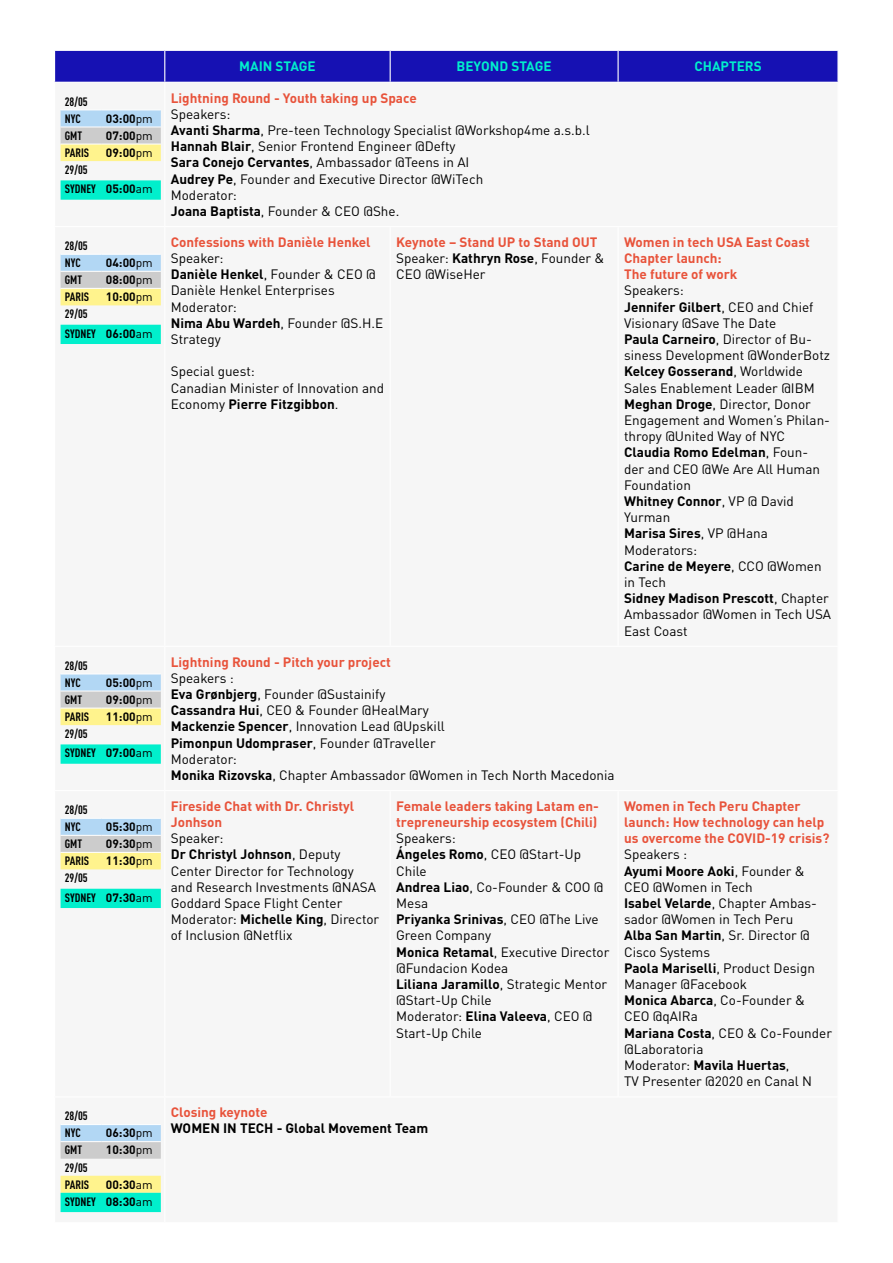
<style>
.page{position:relative;width:893px;height:1263px;background:#fff}
.page>*{position:absolute;margin:0;border:0;box-sizing:border-box;transform-origin:0 0}
.t1{font:13.5px/16.2px "DIN Pro";color:#000}
.t2{font:700 13.5px/16.2px "DIN Pro";color:#e8533b}
.t3{font:700 13.5px "DIN Pro";color:#000}
.t4{font:700 13.5px "DIN Pro";color:#01efcc}
.t5{font:700 condensed 12px/17.1px "DIN Pro";color:#000}
.t6{font:700 12px/17.1px "DIN Pro";color:#000;text-align:right}
.s1{font-weight:400}
.s2{font-stretch:normal}
.s3{font-weight:400;font-stretch:normal}
.s4{font-stretch:condensed}
.s5{font-weight:700}
.s6{font-weight:700;color:#e8533b}
</style>
<div class="page">
<div style="left:55px;top:51px;width:782px;height:31px;background:#1611b3"></div>
<hr style="left:164px;top:51px;width:1px;height:31px;background:#fff">
<hr style="left:390px;top:51px;width:1px;height:31px;background:#fff">
<hr style="left:617px;top:51px;width:2px;height:31px;background:#fff">
<svg style="left:61px;top:111px;width:100px;height:50px"></svg>
<svg style="left:61px;top:180px;width:100px;height:20px"></svg>
<hr style="left:61px;top:127px;width:41px;height:1px;background:#fff">
<hr style="left:102px;top:127px;width:59px;height:1px;background:#fff">
<hr style="left:61px;top:144px;width:41px;height:1px;background:#fff">
<hr style="left:102px;top:144px;width:59px;height:1px;background:#fff">
<svg style="left:61px;top:255px;width:100px;height:50px"></svg>
<div style="left:61px;top:325px;width:100px;height:19px;background:#01efcc"></div>
<hr style="left:61px;top:271px;width:41px;height:1px;background:#fff">
<hr style="left:102px;top:271px;width:59px;height:1px;background:#fff">
<hr style="left:61px;top:288px;width:41px;height:1px;background:#fff">
<hr style="left:102px;top:288px;width:59px;height:1px;background:#fff">
<svg style="left:61px;top:675px;width:100px;height:50px"></svg>
<svg style="left:61px;top:744px;width:100px;height:20px"></svg>
<hr style="left:61px;top:691px;width:41px;height:1px;background:#fff">
<hr style="left:102px;top:691px;width:59px;height:1px;background:#fff">
<hr style="left:61px;top:708px;width:41px;height:1px;background:#fff">
<hr style="left:102px;top:708px;width:59px;height:1px;background:#fff">
<svg style="left:61px;top:819px;width:100px;height:50px"></svg>
<div style="left:61px;top:889px;width:100px;height:19px;background:#01efcc"></div>
<hr style="left:61px;top:835px;width:41px;height:1px;background:#fff">
<hr style="left:102px;top:835px;width:59px;height:1px;background:#fff">
<hr style="left:61px;top:852px;width:41px;height:1px;background:#fff">
<hr style="left:102px;top:852px;width:59px;height:1px;background:#fff">
<svg style="left:61px;top:1125px;width:100px;height:34px"></svg>
<svg style="left:61px;top:1176px;width:100px;height:36px"></svg>
<hr style="left:61px;top:1141px;width:41px;height:1px;background:#fff">
<hr style="left:102px;top:1141px;width:59px;height:1px;background:#fff">
<p class="t5" style="left:65px;top:92px;width:24px">28/05<br>NYC</p>
<p class="t6" style="left:106px;top:108px;width:48px">03:00<span class="s1">pm</span></p>
<p class="t5" style="left:65px;top:126px;width:19px">GMT</p>
<p class="t6" style="left:106px;top:125px;width:48px">07:00<span class="s1">pm</span></p>
<p class="t5" style="left:65px;top:143px;width:26px">PARIS</p>
<p class="t6" style="left:106px;top:143px;width:48px">09:00<span class="s1">pm</span></p>
<p class="t5" style="left:65px;top:159px;width:89px;line-height:19.4px">29/05<br>SYDNEY <span class="s2">05:00</span><span class="s3">am</span></p>
<p class="t5" style="left:65px;top:236px;width:24px">28/05<br>NYC</p>
<p class="t6" style="left:106px;top:253px;width:48px">04:00<span class="s1">pm</span></p>
<p class="t5" style="left:65px;top:270px;width:19px">GMT</p>
<p class="t6" style="left:106px;top:270px;width:48px">08:00<span class="s1">pm</span></p>
<p class="t5" style="left:65px;top:287px;width:26px">PARIS</p>
<p class="t6" style="left:106px;top:287px;width:48px">10:00<span class="s1">pm</span></p>
<p class="t5" style="left:65px;top:303px;width:89px;line-height:19.4px">29/05<br>SYDNEY <span class="s2">06:00</span><span class="s3">am</span></p>
<p class="t5" style="left:65px;top:656px;width:24px">28/05<br>NYC</p>
<p class="t6" style="left:106px;top:672px;width:48px">05:00<span class="s1">pm</span></p>
<p class="t5" style="left:65px;top:690px;width:19px">GMT</p>
<p class="t6" style="left:106px;top:689px;width:48px">09:00<span class="s1">pm</span></p>
<p class="t5" style="left:65px;top:707px;width:26px">PARIS</p>
<p class="t6" style="left:106px;top:706px;width:48px">11:00<span class="s1">pm</span></p>
<p class="t5" style="left:65px;top:723px;width:89px;line-height:19.4px">29/05<br>SYDNEY <span class="s2">07:00</span><span class="s3">am</span></p>
<p class="t5" style="left:65px;top:800px;width:24px">28/05<br>NYC</p>
<p class="t6" style="left:106px;top:817px;width:48px">05:30<span class="s1">pm</span></p>
<p class="t5" style="left:65px;top:834px;width:19px">GMT</p>
<p class="t6" style="left:106px;top:834px;width:48px">09:30<span class="s1">pm</span></p>
<p class="t5" style="left:65px;top:851px;width:26px">PARIS</p>
<p class="t6" style="left:106px;top:851px;width:48px">11:30<span class="s1">pm</span></p>
<p class="t5" style="left:65px;top:867px;width:89px;line-height:19.4px">29/05<br>SYDNEY <span class="s2">07:30</span><span class="s3">am</span></p>
<p class="t5" style="left:65px;top:1106px;width:24px">28/05<br>NYC</p>
<p class="t6" style="left:106px;top:1123px;width:48px">06:30<span class="s1">pm</span></p>
<p class="t5" style="left:65px;top:1140px;width:19px">GMT</p>
<p class="t6" style="left:106px;top:1140px;width:48px">10:30<span class="s1">pm</span></p>
<p class="t5" style="left:65px;top:1157px;width:26px">29/05<br>PARIS</p>
<p class="t6" style="left:65px;top:1174px;width:89px">00:30<span class="s1">am<br></span><span class="s4">SYDNEY</span> 08:30<span class="s1">am</span></p>
<p class="t4" style="left:239px;top:54px;width:78px">MAIN STAGE</p>
<p class="t4" style="left:457px;top:54px;width:97px">BEYOND STAGE</p>
<p class="t4" style="left:694px;top:54px;width:69px">CHAPTERS</p>
<p class="t2" style="left:171px;top:88px;width:247px">Lightning Round - Youth taking up Space</p>
<p class="t1" style="left:171px;top:104px;width:420px">Speakers:<br><span class="s5">Avanti Sharma</span>, Pre-teen Technology Specialist @Workshop4me a.s.b.l <span class="s5">Hannah Blair</span>, Senior Frontend Engineer @Defty<br><span class="s5">Sara Conejo Cervantes</span>, Ambassador @Teens in AI<br><span class="s5">Audrey Pe</span>, Founder and Executive Director @WiTech<br>Moderator:<br><span class="s5">Joana Baptista</span>, Founder &amp; CEO @She.</p>
<p class="t2" style="left:171px;top:232px;width:201px">Confessions with Danièle Henkel</p>
<p class="t1" style="left:171px;top:249px;width:214px">Speaker:<br><span class="s5">Danièle Henkel</span>, Founder &amp; CEO @<br>Danièle Henkel Enterprises<br>Moderator:<br><span class="s5">Nima Abu Wardeh</span>, Founder @S.H.E<br>Strategy</p>
<p class="t1" style="left:171px;top:362px;width:215px">Special guest:<br>Canadian Minister of Innovation and<br>Economy <span class="s5">Pierre Fitzgibbon</span>.</p>
<p class="t1" style="left:396px;top:232px;width:210px"><span class="s6">Keynote – Stand UP to Stand OUT<br></span>Speaker: <span class="s5">Kathryn Rose</span>, Founder &amp;<br>CEO @WiseHer</p>
<p class="t2" style="left:624px;top:232px;width:187px">Women in tech USA East Coast<br>Chapter launch:<br>The future of work</p>
<p class="t1" style="left:624px;top:281px;width:209px">Speakers:<br><span class="s5">Jennifer Gilbert</span>, CEO and Chief<br>Visionary @Save The Date<br><span class="s5">Paula Carneiro</span>, Director of Bu&shy;siness Development @WonderBotz<br><span class="s5">Kelcey Gosserand</span>, Worldwide<br>Sales Enablement Leader @IBM<br><span class="s5">Meghan Droge</span>, Director, Donor<br>Engagement and Women’s Philan&shy;thropy @United Way of NYC<br><span class="s5">Claudia Romo Edelman</span>, Foun&shy;der and CEO @We Are All Human<br>Foundation<br><span class="s5">Whitney Connor</span>, VP @ David<br>Yurman<br><span class="s5">Marisa Sires</span>, VP @Hana<br>Moderators:<br><span class="s5">Carine de Meyere</span>, CCO @Women in Tech<br><span class="s5">Sidney Madison Prescott</span>, Chapter<br>Ambassador @Women in Tech USA<br>East Coast</p>
<p class="t2" style="left:171px;top:652px;width:222px">Lightning Round - Pitch your project</p>
<p class="t1" style="left:171px;top:668px;width:445px">Speakers :<br><span class="s5">Eva Grønbjerg</span>, Founder @Sustainify<br><span class="s5">Cassandra Hui</span>, CEO &amp; Founder @HealMary<br><span class="s5">Mackenzie Spencer</span>, Innovation Lead @Upskill<br><span class="s5">Pimonpun Udompraser</span>, Founder @Traveller<br>Moderator:<br><span class="s5">Monika Rizovska</span>, Chapter Ambassador @Women in Tech North Macedonia</p>
<p class="t2" style="left:171px;top:796px;width:185px">Fireside Chat with Dr. Christyl<br>Jonhson</p>
<p class="t1" style="left:171px;top:829px;width:210px">Speaker:<br><span class="s5">Dr Christyl Johnson</span>, Deputy<br>Center Director for Technology and Research Investments @NASA<br>Goddard Space Flight Center<br>Moderator: <span class="s5">Michelle King</span>, Director of Inclusion @Netflix</p>
<p class="t2" style="left:396px;top:796px;width:204px">Female leaders taking Latam en&shy;trepreneurship ecosystem (Chili)</p>
<p class="t1" style="left:396px;top:829px;width:215px">Speakers:<br><span class="s5">Ángeles Romo</span>, CEO @Start-Up<br>Chile<br><span class="s5">Andrea Liao</span>, Co-Founder &amp; COO @<br>Mesa<br><span class="s5">Priyanka Srinivas</span>, CEO @The Live<br>Green Company<br><span class="s5">Monica Retamal</span>, Executive Director @Fundacion Kodea<br><span class="s5">Liliana Jaramillo</span>, Strategic Mentor @Start-Up Chile<br>Moderator: <span class="s5">Elina Valeeva</span>, CEO @<br>Start-Up Chile</p>
<p class="t2" style="left:171px;top:1102px;width:98px">Closing keynote</p>
<p class="t3" style="left:171px;top:1117px;width:259px">WOMEN IN TECH - Global Movement Team</p>
<p class="t2" style="left:624px;top:796px;width:207px">Women in Tech Peru Chapter launch: How technology can help us overcome the COVID-19 crisis?</p>
<p class="t1" style="left:624px;top:845px;width:209px">Speakers :<br><span class="s5">Ayumi Moore Aoki</span>, Founder &amp;<br>CEO @Women in Tech<br><span class="s5">Isabel Velarde</span>, Chapter Ambas&shy;sador @Women in Tech Peru<br><span class="s5">Alba San Martin</span>, Sr. Director @<br>Cisco Systems<br><span class="s5">Paola Mariselli</span>, Product Design<br>Manager @Facebook<br><span class="s5">Monica Abarca</span>, Co-Founder &amp;<br>CEO @qAIRa<br><span class="s5">Mariana Costa</span>, CEO &amp; Co-Founder @Laboratoria<br>Moderator: <span class="s5">Mavila Huertas</span>,<br>TV Presenter @2020 en Canal N</p>
</div>
